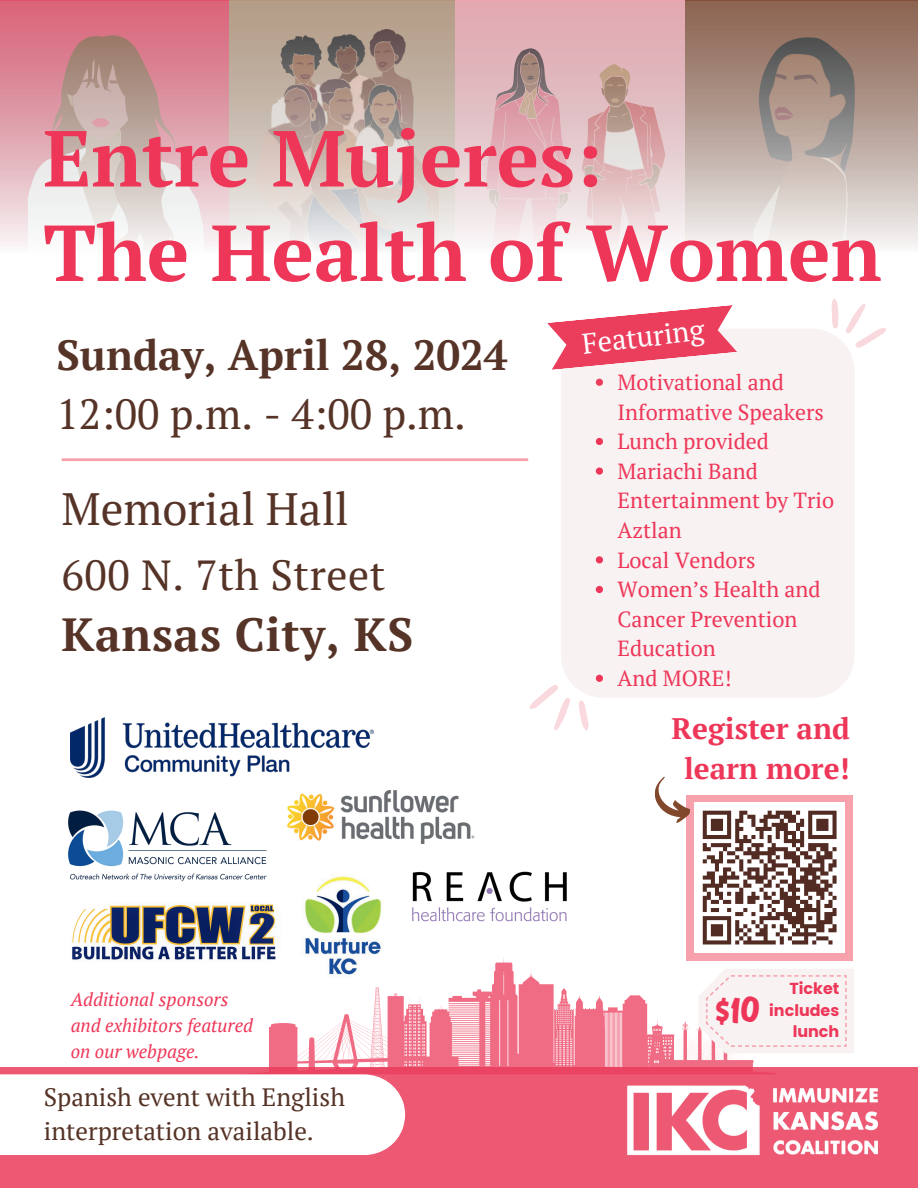
<style>
.page{position:relative;width:918px;height:1188px;background:#fff}
.page>*{position:absolute;margin:0;border:0;box-sizing:border-box;transform-origin:0 0}
.t1{font:700 79.2px/94.5px "PT Serif";color:#ee3658}
.t2{font:700 46.35px "PT Serif";letter-spacing:.015em;color:#563327}
.t3{font:45.15px "PT Serif";color:#563327}
.t4{font:42px "PT Serif";letter-spacing:.015em;color:#563327}
.t5{font:700 42px "PT Serif";color:#563327}
.t6{font:700 29.55px/40.5px "PT Serif";color:#ee3658;text-align:center}
.t7{font:28.5px "PT Serif";color:#fff}
.t8{font:25.05px/34.7px "PT Serif";color:#563327}
.t9{font:21.75px/29.5px "PT Serif";color:#ee3658}
.t10{font:italic 18.6px/25.8px "PT Serif";color:#ee3658}
.t11{font:700 15.9px/21.6px "Poppins";color:#ee3658;text-align:right}
</style>
<div class="page">
<svg style="left:0;top:0;width:918px;height:248px;background:#cdb0ae"></svg>
<svg style="left:246px;top:958px;width:530px;height:110px"></svg>
<div style="left:0;top:1068px;width:918px;height:120px;background:#ed5973"></div>
<div style="left:0;top:1074px;width:405px;height:81px;background:#fff"></div>
<img style="left:623px;top:991px;width:260px;height:165px">
<hr style="left:62px;top:458px;width:466px;height:3px;background:#f6a1ac">
<div style="left:686px;top:795px;width:167px;height:165px;background:#f6a1ac"></div>
<div style="left:695px;top:803px;width:150px;height:150px;background:#fff"></div>
<svg style="left:702px;top:810px;width:135px;height:135px"></svg>
<svg style="left:655px;top:776px;width:35px;height:47px"></svg>
<div style="left:561px;top:329px;width:293px;height:369px;background:#f8f2f3"></div>
<svg style="left:547px;top:305px;width:190px;height:65px"></svg>
<svg style="left:832px;top:299px;width:54px;height:49px"></svg>
<svg style="left:529px;top:684px;width:60px;height:47px"></svg>
<img style="left:71px;top:717px;width:302px;height:60px">
<img style="left:68px;top:810px;width:199px;height:71px">
<img style="left:277px;top:762px;width:198px;height:82px">
<img style="left:412px;top:871px;width:155px;height:51px">
<img style="left:72px;top:904px;width:210px;height:57px">
<img style="left:282px;top:876px;width:122px;height:110px">
<svg style="left:596px;top:379px;width:7px;height:7px"></svg>
<svg style="left:596px;top:438px;width:7px;height:7px"></svg>
<svg style="left:596px;top:468px;width:7px;height:7px"></svg>
<svg style="left:596px;top:556px;width:7px;height:7px"></svg>
<svg style="left:596px;top:586px;width:7px;height:7px"></svg>
<svg style="left:596px;top:675px;width:7px;height:7px"></svg>
<svg style="left:698px;top:969px;width:156px;height:84px"></svg>
<h1 class="t1" style="left:43px;top:110px;width:840px">Entre Mujeres:<br>The Health of Women</h1>
<h3 class="t5" style="left:57px;top:327px;width:453px">Sunday, April 28, 2024</h3>
<h3 class="t4" style="left:57px;top:387px;width:411px">12:00 p.m. - 4:00 p.m.</h3>
<h3 class="t3" style="left:62px;top:480px;width:289px">Memorial Hall</h3>
<h3 class="t4" style="left:62px;top:548px;width:325px">600 N. 7th Street</h3>
<h2 class="t2" style="left:62px;top:604px;width:353px">Kansas City, KS</h2>
<h3 class="t7" style="left:580px;top:326px;width:124px;rotate:-7deg">Featuring</h3>
<p class="t9" style="left:618px;top:367px;width:218px">Motivational and<br>Informative Speakers<br>Lunch provided<br>Mariachi Band<br>Entertainment by Trio<br>Aztlan<br>Local Vendors<br>Women’s Health and<br>Cancer Prevention<br>Education<br>And MORE!</p>
<h3 class="t6" style="left:672px;top:707px;width:180px">Register and learn more!</h3>
<p class="t10" style="left:71px;top:986px;width:184px">Additional sponsors and exhibitors featured on our webpage.</p>
<p class="t8" style="left:44px;top:1079px;width:303px">Spanish event with English interpretation available.</p>
<p class="t11" style="left:769px;top:978px;width:72px">Ticket includes lunch</p>
</div>
